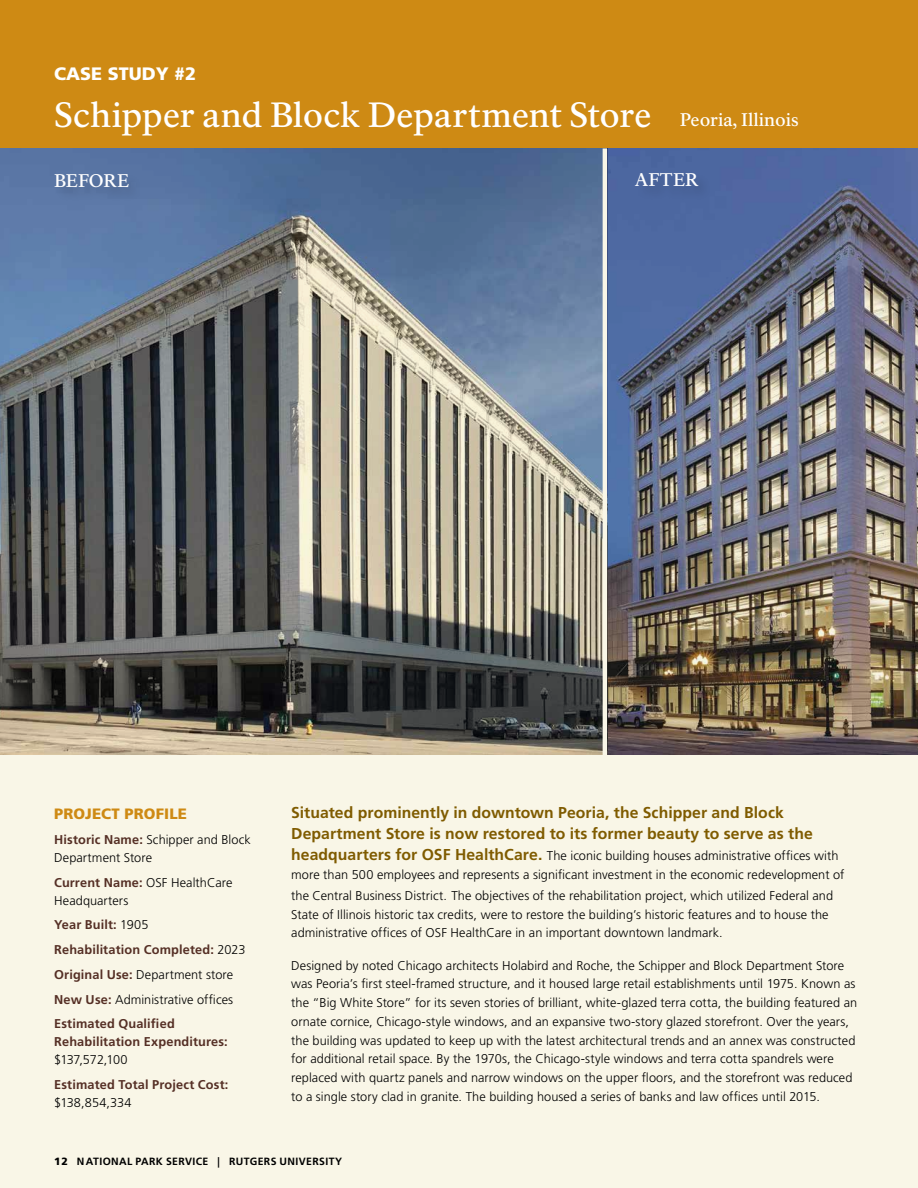
<style>
.page{position:relative;width:918px;height:1188px;background:#f9f6e7}
.page>*{position:absolute;margin:0;border:0;box-sizing:border-box;transform-origin:0 0}
.t1{font:500 34.5px "NPS Rawlinson OT Old";letter-spacing:-.005em;color:#fff}
.Location{font:500 18px "NPS Rawlinson OT";color:#fff}
.Case_Study_Title_Number{font:900 18px "Frutiger LT Std";color:#fff}
.Before_After_Labels{font:500 18px "NPS Rawlinson OT Old";letter-spacing:.005em;color:#fff}
.Paragraph_Frutiger_8_5_12_5{font:700 15.75px/21px "Frutiger LT Std";letter-spacing:.005em;color:#7f5b00}
.Paragraph_Frutiger_8_5_12_5-2{font:900 15px "Frutiger LT Std";letter-spacing:.005em;color:#ce8a14}
.Paragraph_Frutiger_8_5_12_5-3{font:300 12.75px/18.8px "Frutiger LT Std";letter-spacing:.005em;color:#000}
.Paragraph_Frutiger_8_5_12_5-4{font:700 12.75px/18px "Frutiger LT Std";letter-spacing:.01em;color:#552f25}
.t2{font:700 10.5px "Frutiger LT Std";letter-spacing:.035em;color:#000}
.s1{font-weight:700;color:#552f25}
.s2{font-weight:300;color:#000}
.s3{font-weight:700;font-size:15.75px;color:#7f5b00}
.s4{font-weight:900}
</style>
<div class="page">
<img style="left:608px;top:148px;width:310px;height:606px">
<img style="left:0;top:148px;width:608px;height:606px">
<hr style="left:603px;top:148px;width:4px;height:632px;background:#f9f6e7">
<div style="left:0;top:0;width:918px;height:148px;background:#ce8a14"></div>
<div style="left:55px;top:174px;width:88px;height:29px;background:#5873a1"></div>
<div style="left:636px;top:172px;width:76px;height:29px;background:#4a659d"></div>
<h2 class="Case_Study_Title_Number" style="left:54px;top:63px;width:144px">CASE STUDY #2</h2>
<h3 class="t1" style="left:54px;top:94px;width:599px">Schipper and Block Department Store</h3>
<p class="Location" style="left:680px;top:109px;width:121px">Peoria, Illinois</p>
<p class="Before_After_Labels" style="left:54px;top:170px;width:76px">BEFORE</p>
<p class="Before_After_Labels" style="left:635px;top:168px;width:65px">AFTER</p>
<p class="Paragraph_Frutiger_8_5_12_5-2" style="left:54px;top:805px;width:134px">PROJECT PROFILE</p>
<p class="Paragraph_Frutiger_8_5_12_5-3" style="left:54px;top:831px;width:198px;line-height:18px"><span class="s1">Historic Name:</span> Schipper and Block<br>Department Store</p>
<p class="Paragraph_Frutiger_8_5_12_5-3" style="left:54px;top:873px;width:180px;line-height:18px"><span class="s1">Current Name:</span> OSF HealthCare<br>Headquarters</p>
<p class="Paragraph_Frutiger_8_5_12_5-4" style="left:54px;top:916px;width:96px">Year Built: <span class="s2">1905</span></p>
<p class="Paragraph_Frutiger_8_5_12_5-4" style="left:54px;top:941px;width:193px">Rehabilitation Completed: <span class="s2">2023</span></p>
<p class="Paragraph_Frutiger_8_5_12_5-3" style="left:54px;top:965px;width:180px"><span class="s1">Original Use:</span> Department store</p>
<p class="Paragraph_Frutiger_8_5_12_5-3" style="left:54px;top:990px;width:181px"><span class="s1">New Use:</span> Administrative offices</p>
<p class="Paragraph_Frutiger_8_5_12_5-4" style="left:54px;top:1015px;width:175px">Estimated Qualified<br>Rehabilitation Expenditures: <span class="s2">$137,572,100</span></p>
<p class="Paragraph_Frutiger_8_5_12_5-4" style="left:54px;top:1076px;width:176px">Estimated Total Project Cost: <span class="s2">$138,854,334</span></p>
<p class="Paragraph_Frutiger_8_5_12_5" style="left:291px;top:802px;width:523px">Situated prominently in downtown Peoria, the Schipper and Block<br>Department Store is now restored to its former beauty to serve as the</p>
<p class="Paragraph_Frutiger_8_5_12_5-3" style="left:291px;top:846px;width:555px"><span class="s3">headquarters for OSF HealthCare.</span> The iconic building houses administrative offices with more than 500 employees and represents a significant investment in the economic redevelopment of</p>
<p class="Paragraph_Frutiger_8_5_12_5-3" style="left:291px;top:886px;width:544px">the Central Business District. The objectives of the rehabilitation project, which utilized Federal and<br>State of Illinois historic tax credits, were to restore the building’s historic features and to house the administrative offices of OSF HealthCare in an important downtown landmark.</p>
<p class="Paragraph_Frutiger_8_5_12_5-3" style="left:291px;top:956px;width:568px">Designed by noted Chicago architects Holabird and Roche, the Schipper and Block Department Store was Peoria’s first steel-framed structure, and it housed large retail establishments until 1975. Known as the “Big White Store” for its seven stories of brilliant, white-glazed terra cotta, the building featured an ornate cornice, Chicago-style windows, and an expansive two-story glazed storefront. Over the years, the building was updated to keep up with the latest architectural trends and an annex was constructed for additional retail space. By the 1970s, the Chicago-style windows and terra cotta spandrels were replaced with quartz panels and narrow windows on the upper floors, and the storefront was reduced to a single story clad in granite. The building housed a series of banks and law offices until 2015.</p>
<p class="t2" style="left:54px;top:1156px;width:290px"><span class="s4">12</span> NATIONAL PARK SERVICE | RUTGERS UNIVERSITY</p>
</div>
